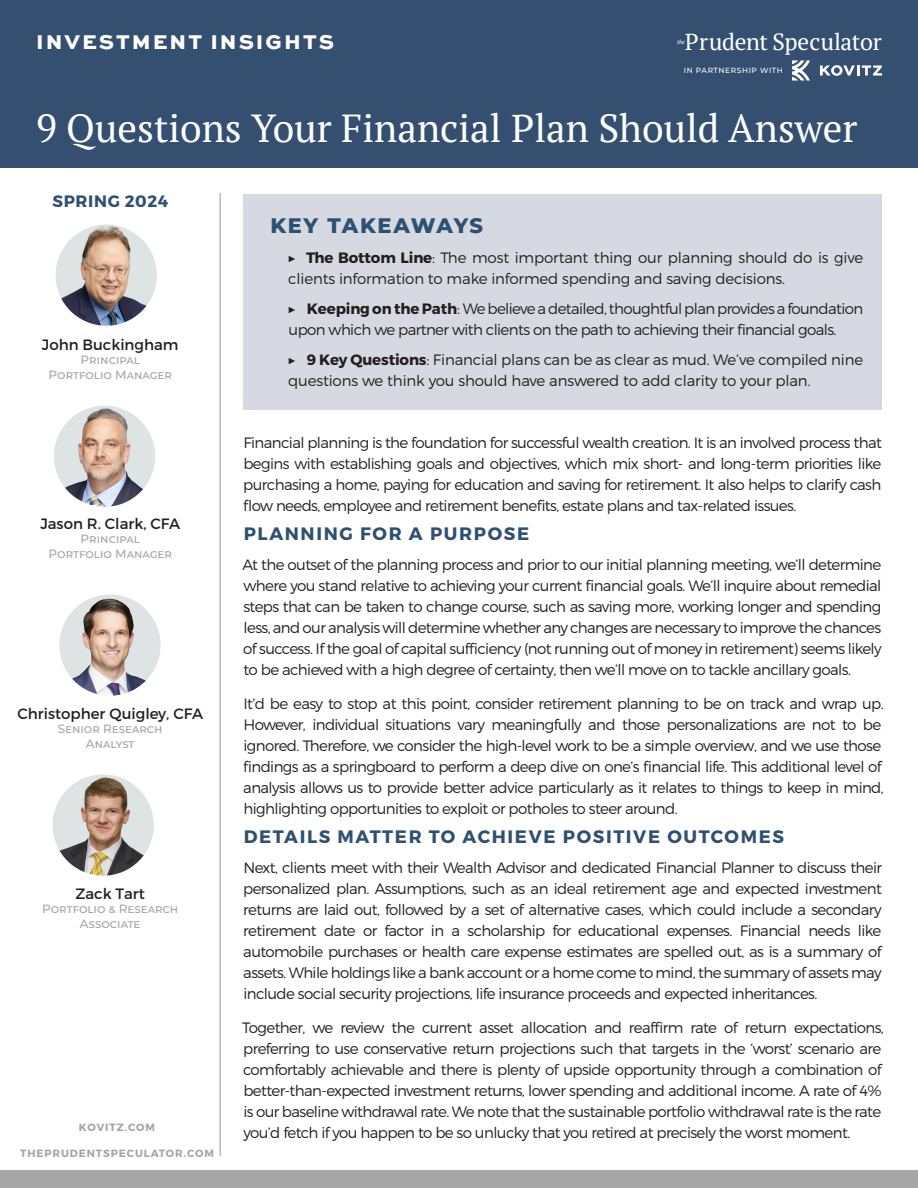
<style>
.page{position:relative;width:918px;height:1188px;background:#fff}
.page>*{position:absolute;margin:0;border:0;box-sizing:border-box;transform-origin:0 0}
.Body_Copy{font:39px "PT Serif";color:#fff}
.t1{font:23.25px "PT Serif";letter-spacing:-.02em;color:#fff}
.t2{font:800 21px "Sweet Sans";letter-spacing:.095em;color:#fff}
.Body_Copy-2{font:800 21px "Montserrat";letter-spacing:.07em;color:#2e5072}
.Section_HED{font:700 18px "Montserrat";letter-spacing:.09em;color:#2e5072}
.Publication_Date{font:700 16.5px "Montserrat";letter-spacing:.04em;color:#2e5072}
.Body_Copy-3{font:300 15px/21px "Montserrat";letter-spacing:-.04em;color:#231f20;text-align:justify}
.Body_Copy-4{font:300 15px/21px "Montserrat";letter-spacing:-.01em;color:#231f20}
.Masthead_Name{font:15px "Montserrat";color:#231f20}
.Masthead_Title{font:500 12px/14.4px "Montserrat";color:#a6a6a6;text-align:center}
.t3{font:700 10.5px "Montserrat";letter-spacing:.085em;color:#a6a6a6}
.t4{font:500 7.5px "Montserrat";letter-spacing:.075em;color:#fff}
.t5{font:italic 6px "PT Serif";color:#fff}
.s1{font-family:"Montserrat Alternates";font-weight:400}
.s2{font-weight:700}
</style>
<div class="page">
<div style="left:0;top:0;width:918px;height:167px;background:#354f71"></div>
<div style="left:0;top:1171px;width:918px;height:17px;background:#a6a6a6"></div>
<svg style="left:219px;top:648px;width:1px;height:13px"></svg>
<svg style="left:792px;top:60px;width:18px;height:21px"></svg>
<svg style="left:820px;top:65px;width:62px;height:11px"></svg>
<hr style="left:220px;top:193px;width:1px;height:963px;background:#8e9c92">
<img style="left:56px;top:224px;width:101px;height:102px;border-radius:51px">
<img style="left:54px;top:406px;width:101px;height:101px;border-radius:51px">
<img style="left:59px;top:594px;width:102px;height:102px;border-radius:51px">
<img style="left:53px;top:774px;width:101px;height:102px;border-radius:51px">
<div style="left:243px;top:194px;width:639px;height:216px;background:#d6d9e2"></div>
<h3 class="t2" style="left:36px;top:30px;width:299px">INVESTMENT INSIGHTS</h3>
<h2 class="t1" style="left:685px;top:27px;width:198px">Prudent Speculator</h2>
<p class="t5" style="left:677px;top:38px;width:10px">the</p>
<p class="t4" style="left:684px;top:65px;width:101px">IN PARTNERSHIP WITH</p>
<p class="Body_Copy" style="left:36px;top:103px;width:823px">9 Questions Your Financial Plan Should Answer</p>
<p class="Publication_Date" style="left:52px;top:191px;width:117px">SPRING 2024</p>
<p class="Masthead_Name" style="left:42px;top:335px;width:138px">John Buckingham</p>
<p class="Masthead_Title" style="left:81px;top:352px;width:61px">Principal</p>
<p class="Masthead_Title" style="left:49px;top:367px;width:125px">Portfolio Manager</p>
<p class="Masthead_Name" style="left:40px;top:514px;width:141px">Jason R. Clark, CFA</p>
<p class="Masthead_Title" style="left:81px;top:531px;width:61px">Principal</p>
<p class="Masthead_Title" style="left:49px;top:546px;width:125px">Portfolio Manager</p>
<p class="Masthead_Name" style="left:17px;top:705px;width:187px">Christopher Quigley, CFA</p>
<p class="Masthead_Title" style="left:58px;top:722px;width:106px">Senior Research<br>Analyst</p>
<p class="Masthead_Name" style="left:75px;top:885px;width:71px">Zack Tart</p>
<p class="Masthead_Title" style="left:42px;top:902px;width:138px">Portfolio &amp; Research</p>
<p class="Masthead_Title" style="left:80px;top:916px;width:62px">Associate</p>
<p class="t3" style="left:79px;top:1121px;width:78px">KOVITZ.COM</p>
<p class="t3" style="left:20px;top:1147px;width:195px">THEPRUDENTSPECULATOR.COM</p>
<p class="Body_Copy-2" style="left:270px;top:210px;width:214px">KEY TAKEAWAYS</p>
<p class="Body_Copy-4" style="left:287px;top:247px;width:578px"><span class="s1">▶</span> <span class="s2">The Bottom Line</span>: The most important thing our planning should do is give clients information to make informed spending and saving decisions.</p>
<p class="Body_Copy-3" style="left:287px;top:298px;width:577px"><span class="s1">▶</span> <span class="s2">Keeping on the Path</span>: We believe a detailed, thoughtful plan provides a foundation upon which we partner with clients on the path to achieving their financial goals.</p>
<p class="Body_Copy-4" style="left:287px;top:349px;width:577px"><span class="s1">▶</span> <span class="s2">9 Key Questions</span>: Financial plans can be as clear as mud. We’ve compiled nine questions we think you should have answered to add clarity to your plan.</p>
<p class="Body_Copy-3" style="left:243px;top:432px;width:640px">Financial planning is the foundation for successful wealth creation. It is an involved process that begins with establishing goals and objectives, which mix short- and long-term priorities like purchasing a home, paying for education and saving for retirement. It also helps to clarify cash flow needs, employee and retirement benefits, estate plans and tax-related issues.</p>
<p class="Section_HED" style="left:244px;top:522px;width:287px">PLANNING FOR A PURPOSE</p>
<p class="Body_Copy-3" style="left:243px;top:554px;width:641px">At the outset of the planning process and prior to our initial planning meeting, we’ll determine where you stand relative to achieving your current financial goals. We’ll inquire about remedial steps that can be taken to change course, such as saving more, working longer and spending less, and our analysis will determine whether any changes are necessary to improve the chances of success. If the goal of capital sufficiency (not running out of money in retirement) seems likely to be achieved with a high degree of certainty, then we’ll move on to tackle ancillary goals.</p>
<p class="Body_Copy-3" style="left:243px;top:693px;width:642px;text-align:left">It’d be easy to stop at this point, consider retirement planning to be on track and wrap up.<br>However, individual situations vary meaningfully and those personalizations are not to be ignored. Therefore, we consider the high-level work to be a simple overview, and we use those findings as a springboard to perform a deep dive on one’s financial life. This additional level of analysis allows us to provide better advice particularly as it relates to things to keep in mind, highlighting opportunities to exploit or potholes to steer around.</p>
<p class="Section_HED" style="left:244px;top:825px;width:542px">DETAILS MATTER TO ACHIEVE POSITIVE OUTCOMES</p>
<p class="Body_Copy-3" style="left:243px;top:857px;width:640px">Next, clients meet with their Wealth Advisor and dedicated Financial Planner to discuss their personalized plan. Assumptions, such as an ideal retirement age and expected investment returns are laid out, followed by a set of alternative cases, which could include a secondary retirement date or factor in a scholarship for educational expenses. Financial needs like automobile purchases or health care expense estimates are spelled out, as is a summary of assets. While holdings like a bank account or a home come to mind, the summary of assets may include social security projections, life insurance proceeds and expected inheritances.</p>
<p class="Body_Copy-3" style="left:242px;top:1017px;width:643px;text-align:left">Together, we review the current asset allocation and reaffirm rate of return expectations, preferring to use conservative return projections such that targets in the ‘worst’ scenario are comfortably achievable and there is plenty of upside opportunity through a combination of better-than-expected investment returns, lower spending and additional income. A rate of 4% is our baseline withdrawal rate. We note that the sustainable portfolio withdrawal rate is the rate you’d fetch if you happen to be so unlucky that you retired at precisely the worst moment.</p>
</div>
